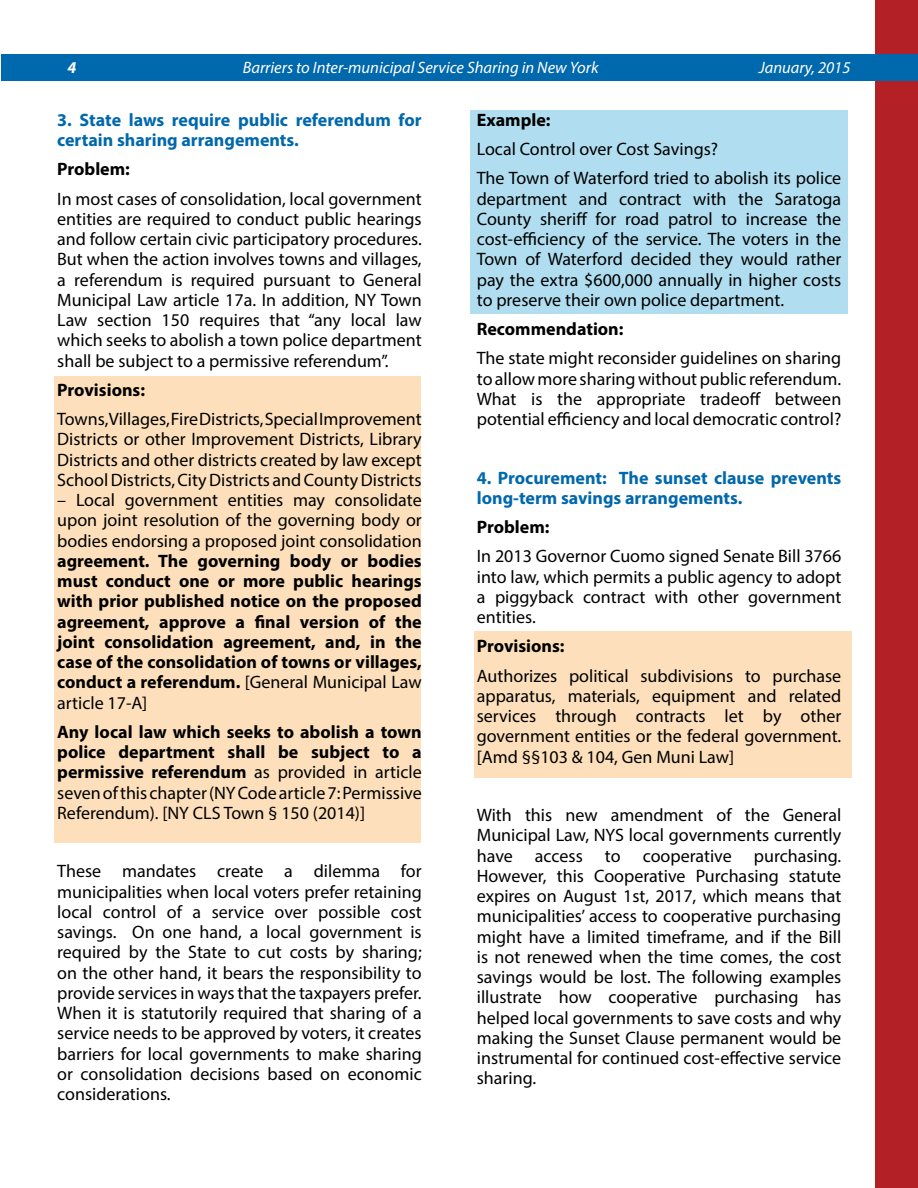
<style>
.page{position:relative;width:918px;height:1188px;background:#fff}
.page>*{position:absolute;margin:0;border:0;box-sizing:border-box;transform-origin:0 0}
.t1{font:18px/20.2px "Myriad Pro";color:#000;text-align:justify}
.t2{font:700 18px/20.2px "Myriad Pro";color:#000;text-align:justify}
.t3{font:700 18px/20.2px "Myriad Pro";color:#0068ac}
.t4{font:italic 16.5px "Myriad Pro";color:#fff}
.t5{font:italic 700 16.5px "Myriad Pro";color:#fff}
.s1{font-weight:400}
.s2{font-weight:700}
</style>
<div class="page">
<div style="left:876px;top:0;width:42px;height:1188px;background:#b32025"></div>
<div style="left:1px;top:54px;width:917px;height:27px;background:#0068ac"></div>
<div style="left:474px;top:631px;width:378px;height:147px;background:#fde0bb"></div>
<div style="left:54px;top:376px;width:367px;height:466px;background:#fde0bb"></div>
<div style="left:470px;top:111px;width:378px;height:203px;background:#b0def0"></div>
<p class="t4" style="left:243px;top:57px;width:357px">Barriers to Inter-municipal Service Sharing in New York</p>
<p class="t4" style="left:759px;top:57px;width:93px">January, 2015</p>
<p class="t5" style="left:68px;top:57px;width:10px">4</p>
<p class="t3" style="left:57px;top:109px;width:366px">3. State laws require public referendum for certain sharing arrangements.</p>
<p class="t2" style="left:57px;top:159px;width:74px">Problem:</p>
<p class="t1" style="left:57px;top:188px;width:366px">In most cases of consolidation, local government entities are required to conduct public hearings and follow certain civic participatory procedures.<br>But when the action involves towns and villages, a referendum is required pursuant to General Municipal Law article 17a. In addition, NY Town Law section 150 requires that “any local law which seeks to abolish a town police department shall be subject to a permissive referendum”.</p>
<p class="t2" style="left:57px;top:379px;width:89px">Provisions:</p>
<p class="t1" style="left:57px;top:409px;width:366px">Towns, Villages, Fire Districts, Special Improvement Districts or other Improvement Districts, Library Districts and other districts created by law except School Districts, City Districts and County Districts</p>
<p class="t1" style="left:57px;top:490px;width:366px">– Local government entities may consolidate upon joint resolution of the governing body or bodies endorsing a proposed joint consolidation</p>
<p class="t2" style="left:57px;top:550px;width:366px">agreement. The governing body or bodies must conduct one or more public hearings with prior published notice on the proposed agreement, approve a final version of the joint consolidation agreement, and, in the case of the consolidation of towns or villages, conduct a referendum. <span class="s1">[General Municipal Law article 17-A]</span></p>
<p class="t1" style="left:57px;top:721px;width:366px"><span class="s2">Any local law which seeks to abolish a town police department shall be subject to a permissive referendum</span> as provided in article seven of this chapter (NY Code article 7: Permissive Referendum). [NY CLS Town § 150 (2014)]</p>
<p class="t2" style="left:477px;top:109px;width:75px">Example:</p>
<p class="t1" style="left:477px;top:134px;width:366px;line-height:29.2px">Local Control over Cost Savings?<br>The Town of Waterford tried to abolish its police</p>
<p class="t1" style="left:477px;top:188px;width:366px">department and contract with the Saratoga County sheriff for road patrol to increase the cost-efficiency of the service. The voters in the Town of Waterford decided they would rather pay the extra $600,000 annually in higher costs to preserve their own police department.</p>
<p class="t2" style="left:477px;top:318px;width:148px">Recommendation:</p>
<p class="t1" style="left:477px;top:348px;width:366px">The state might reconsider guidelines on sharing to allow more sharing without public referendum.<br>What is the appropriate tradeoff between potential efficiency and local democratic control?</p>
<p class="t3" style="left:477px;top:467px;width:366px">4. Procurement: The sunset clause prevents long-term savings arrangements.</p>
<p class="t2" style="left:477px;top:516px;width:74px">Problem:</p>
<p class="t1" style="left:477px;top:546px;width:366px">In 2013 Governor Cuomo signed Senate Bill 3766 into law, which permits a public agency to adopt a piggyback contract with other government entities.</p>
<p class="t2" style="left:477px;top:636px;width:89px">Provisions:</p>
<p class="t1" style="left:477px;top:665px;width:366px">Authorizes political subdivisions to purchase apparatus, materials, equipment and related services through contracts let by other government entities or the federal government. [Amd §§103 &amp; 104, Gen Muni Law]</p>
<p class="t1" style="left:477px;top:805px;width:366px">With this new amendment of the General Municipal Law, NYS local governments currently have access to cooperative purchasing.<br>However, this Cooperative Purchasing statute expires on August 1st, 2017, which means that municipalities’ access to cooperative purchasing might have a limited timeframe, and if the Bill is not renewed when the time comes, the cost savings would be lost. The following examples illustrate how cooperative purchasing has helped local governments to save costs and why making the Sunset Clause permanent would be instrumental for continued cost-effective service sharing.</p>
<p class="t1" style="left:57px;top:861px;width:366px">These mandates create a dilemma for municipalities when local voters prefer retaining local control of a service over possible cost savings. On one hand, a local government is required by the State to cut costs by sharing; on the other hand, it bears the responsibility to provide services in ways that the taxpayers prefer.<br>When it is statutorily required that sharing of a service needs to be approved by voters, it creates barriers for local governments to make sharing or consolidation decisions based on economic considerations.</p>
</div>
